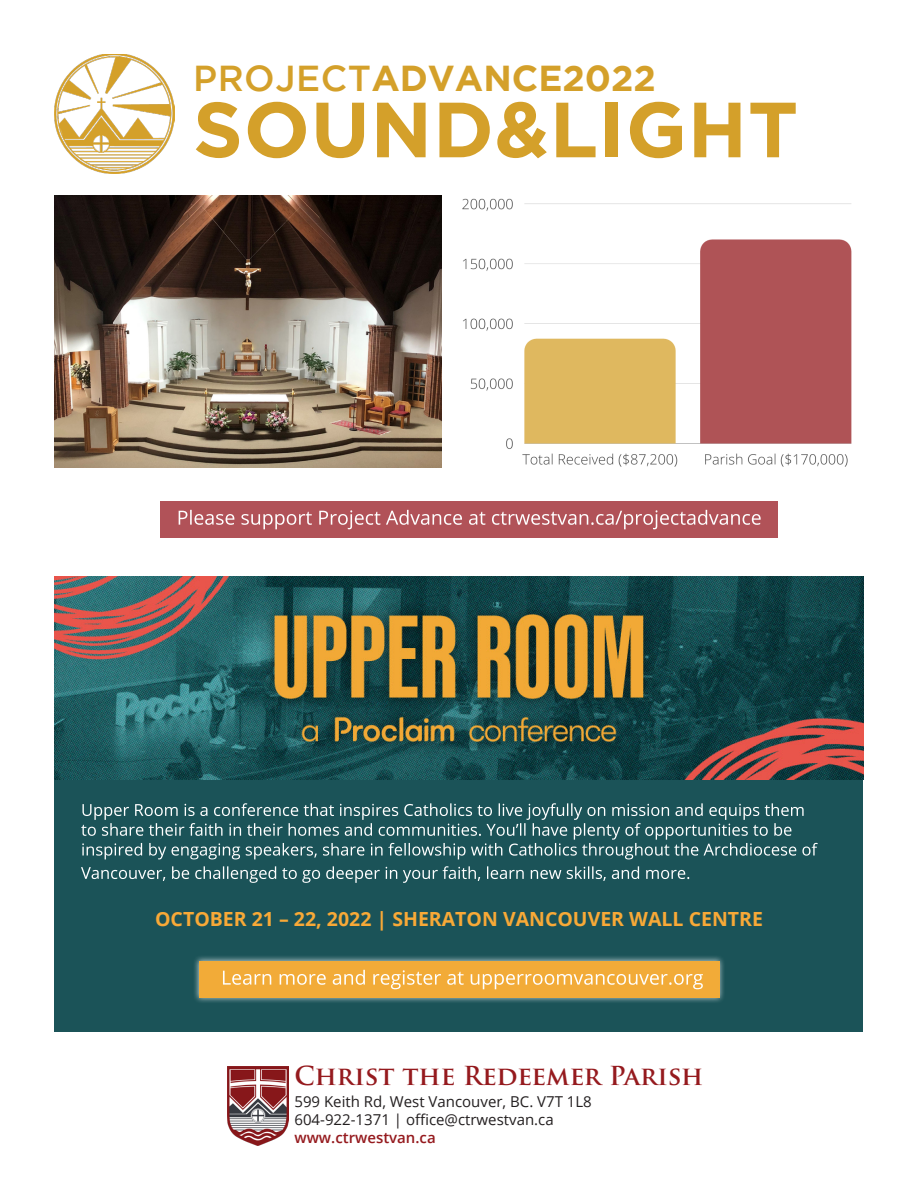
<style>
.page{position:relative;width:918px;height:1188px;background:#fff}
.page>*{position:absolute;margin:0;border:0;box-sizing:border-box;transform-origin:0 0}
.t1{font:700 78px "Gotham";letter-spacing:.01em;color:#d4a02a}
.t2{font:700 36px "Gotham";color:#d4a02a}
.t3{font:700 25.5px "Trajan Pro";color:#951a1e}
.t4{font:19.5px "Open Sans";color:#fff}
.t5{font:700 19.5px "Open Sans";color:#f8a937}
.t6{font:16.5px/19.8px "Open Sans";color:#fff}
.t7{font:15px/18px "Open Sans";color:#231f20}
.t8{font:600 15px "Open Sans";color:#951a1e}
.s1{font-weight:500}
</style>
<div class="page">
<img style="left:227px;top:1066px;width:61px;height:80px">
<div style="left:55px;top:779px;width:808px;height:253px;background:#1b5358"></div>
<div style="left:193px;top:955px;width:532px;height:49px;background:#fff;opacity:.75"></div>
<div style="left:199px;top:961px;width:520px;height:37px;background:#f2ab38"></div>
<img style="left:54px;top:196px;width:387px;height:272px">
<img style="left:462px;top:198px;width:390px;height:269px">
<img style="left:55px;top:577px;width:808px;height:202px">
<img style="left:54px;top:54px;width:120px;height:120px">
<div style="left:160px;top:501px;width:618px;height:36px;background:#b15258"></div>
<h2 class="t2" style="left:193px;top:58px;width:464px"><span class="s1">PROJECT</span>ADVANCE2022</h2>
<h1 class="t1" style="left:193px;top:85px;width:607px">SOUND&amp;LIGHT</h1>
<p class="t4" style="left:177px;top:504px;width:586px">Please support Project Advance at ctrwestvan.ca/projectadvance</p>
<p class="t6" style="left:81px;top:800px;width:738px">Upper Room is a conference that inspires Catholics to live joyfully on mission and equips them to share their faith in their homes and communities. You’ll have plenty of opportunities to be inspired by engaging speakers, share in fellowship with Catholics throughout the Archdiocese of</p>
<p class="t6" style="left:81px;top:863px;width:611px">Vancouver, be challenged to go deeper in your faith, learn new skills, and more.</p>
<p class="t5" style="left:155px;top:905px;width:609px">OCTOBER 21 – 22, 2022 | SHERATON VANCOUVER WALL CENTRE</p>
<p class="t4" style="left:221px;top:964px;width:484px">Learn more and register at upperroomvancouver.org</p>
<h3 class="t3" style="left:294px;top:1060px;width:410px">Christ the Redeemer Parish</h3>
<p class="t7" style="left:294px;top:1092px;width:299px">599 Keith Rd, West Vancouver, BC. V7T 1L8<br>604-922-1371 | office@ctrwestvan.ca</p>
<p class="t8" style="left:294px;top:1127px;width:143px">www.ctrwestvan.ca</p>
</div>
